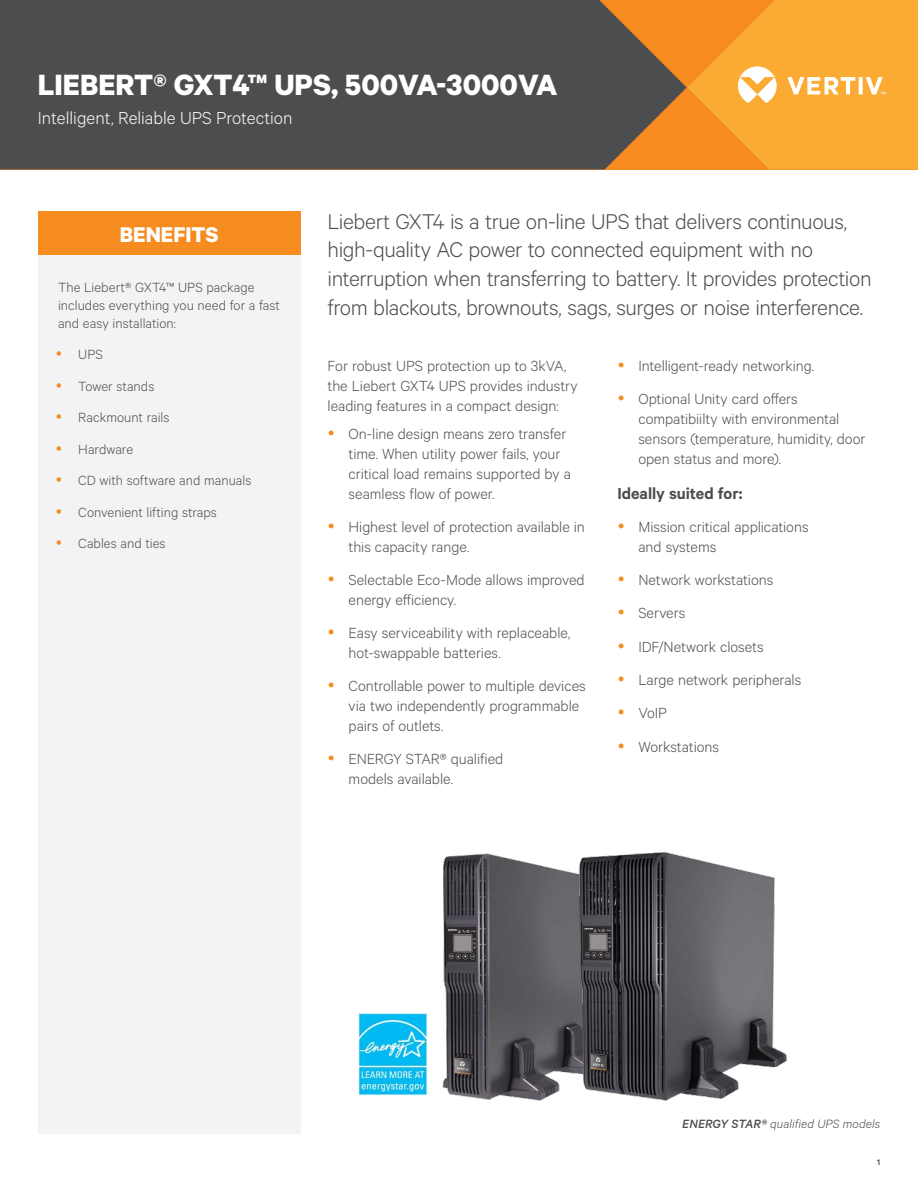
<style>
.page{position:relative;width:918px;height:1188px;background:#fff}
.page>*{position:absolute;margin:0;border:0;box-sizing:border-box;transform-origin:0 0}
.t1{font:700 33px "Calibre";color:#fff}
.t2{font:300 24px/28.8px "Calibre";letter-spacing:-.015em;color:#4d4d4f}
.t3{font:700 24px "Calibre";color:#fff}
.t4{font:300 19.5px "Calibre";color:#fff}
.t5{font:600 18px "Calibre";letter-spacing:-.005em;color:#4d4d4f}
.t6{font:300 16.5px/19.8px "Calibre";color:#4d4d4f}
.t7{font:300 15px/31.5px "Calibre";color:#4d4d4f}
.t8{font:italic 300 13.5px "Calibre";letter-spacing:.005em;color:#4d4d4f}
.t9{font:9px "Calibre";color:#000}
.s1{font-weight:500}
</style>
<div class="page">
<div style="left:0;top:0;width:599px;height:170px;background:#4d4d4f"></div>
<svg style="left:599px;top:0;width:319px;height:170px;background:#e19738"></svg>
<div style="left:38px;top:254px;width:263px;height:880px;background:#f3f3f4"></div>
<div style="left:38px;top:211px;width:263px;height:43px;background:#f68b1f"></div>
<img style="left:442px;top:853px;width:125px;height:248px">
<img style="left:567px;top:852px;width:220px;height:249px">
<img style="left:359px;top:1013px;width:69px;height:83px">
<h1 class="t1" style="left:38px;top:64px;width:521px">LIEBERT® GXT4™ UPS, 500VA-3000VA</h1>
<p class="t4" style="left:38px;top:106px;width:256px">Intelligent, Reliable UPS Protection</p>
<h2 class="t3" style="left:120px;top:219px;width:100px">BENEFITS</h2>
<p class="t7" style="left:58px;top:277px;width:224px;line-height:18px">The Liebert® GXT4™ UPS package includes everything you need for a fast and easy installation:</p>
<p class="t7" style="left:78px;top:338px;width:175px">UPS<br>Tower stands<br>Rackmount rails<br>Hardware<br>CD with software and manuals<br>Convenient lifting straps<br>Cables and ties</p>
<p class="t2" style="left:328px;top:206px;width:546px">Liebert GXT4 is a true on-line UPS that delivers continuous, high-quality AC power to connected equipment with no interruption when transferring to battery. It provides protection from blackouts, brownouts, sags, surges or noise interference.</p>
<p class="t6" style="left:328px;top:355px;width:251px">For robust UPS protection up to 3kVA, the Liebert GXT4 UPS provides industry leading features in a compact design:</p>
<p class="t6" style="left:349px;top:424px;width:224px">On-line design means zero transfer time. When utility power fails, your critical load remains supported by a seamless flow of power.</p>
<p class="t6" style="left:349px;top:516px;width:238px">Highest level of protection available in this capacity range.</p>
<p class="t6" style="left:349px;top:569px;width:238px">Selectable Eco-Mode allows improved energy efficiency.</p>
<p class="t6" style="left:349px;top:622px;width:223px">Easy serviceability with replaceable, hot-swappable batteries.</p>
<p class="t6" style="left:349px;top:676px;width:239px">Controllable power to multiple devices via two independently programmable pairs of outlets.</p>
<p class="t6" style="left:349px;top:748px;width:156px">ENERGY STAR® qualified models available.</p>
<p class="t6" style="left:638px;top:348px;width:177px;line-height:33.3px">Intelligent-ready networking.<br>Optional Unity card offers</p>
<p class="t6" style="left:638px;top:408px;width:229px">compatibiilty with environmental sensors (temperature, humidity, door open status and more).</p>
<p class="t5" style="left:617px;top:482px;width:127px">Ideally suited for:</p>
<p class="t6" style="left:638px;top:516px;width:172px">Mission critical applications and systems</p>
<p class="t6" style="left:638px;top:563px;width:164px;line-height:33.3px">Network workstations<br>Servers<br>IDF/Network closets<br>Large network peripherals<br>VoIP<br>Workstations</p>
<p class="t8" style="left:682px;top:1116px;width:199px"><span class="s1">ENERGY STAR®</span> qualified UPS models</p>
<p class="t9" style="left:877px;top:1157px;width:4px">1</p>
</div>
